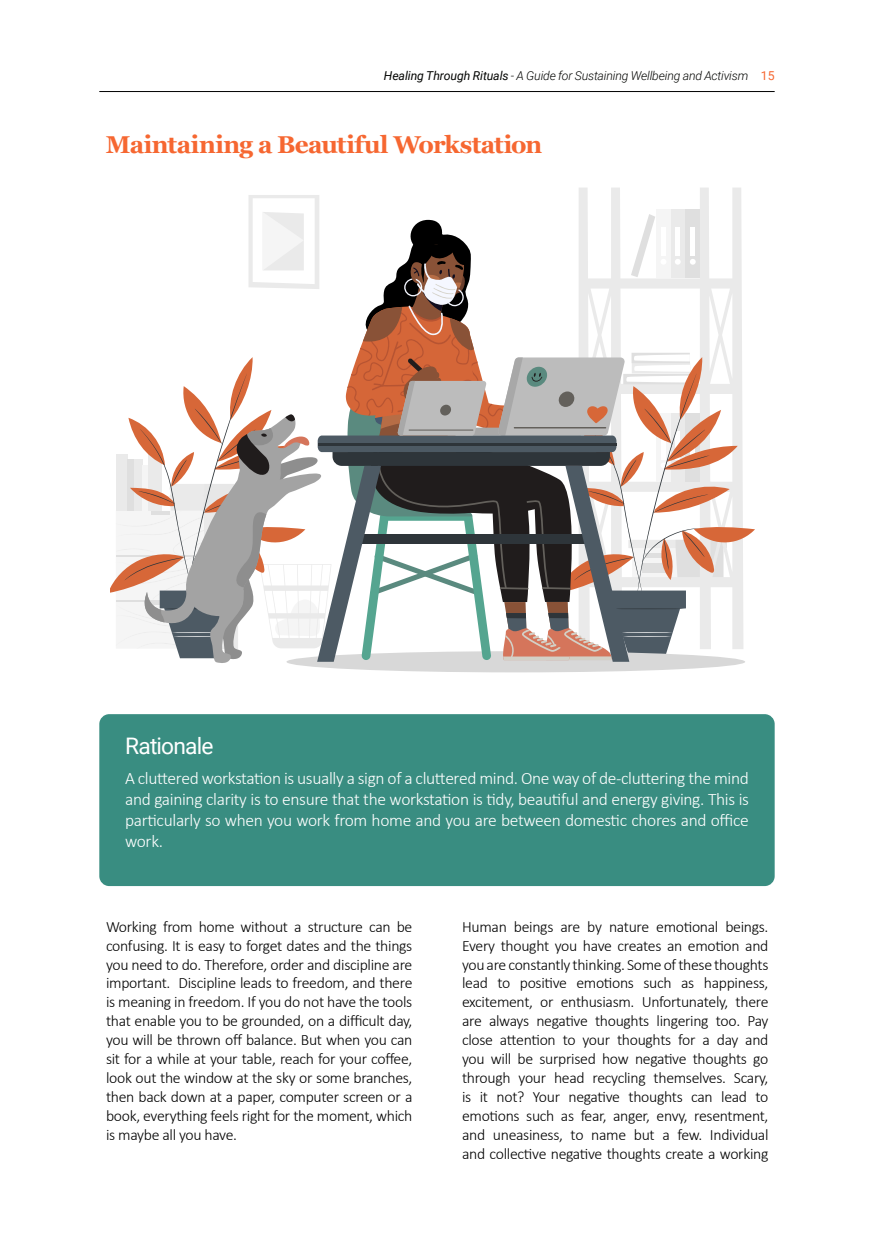
<style>
.page{position:relative;width:874px;height:1241px;background:#fff}
.page>*{position:absolute;margin:0;border:0;box-sizing:border-box;transform-origin:0 0}
.t1{font:700 24.32px "Georgia";letter-spacing:-.02em;color:#f66731}
.t2{font:22.75px "Roboto";letter-spacing:-.035em;color:#fff}
.t3{font:300 17.5px/21px "Calibri";letter-spacing:-.02em;color:#fff;text-align:justify}
.t4{font:300 15.75px/18.9px "Calibri";letter-spacing:-.02em;color:#000;text-align:justify}
.t5{font:italic 300 12.25px "Roboto";letter-spacing:-.015em;color:#040503}
.s1{font-weight:400}
.s2{font-weight:400;font-style:normal;color:#f66731}
</style>
<div class="page">
<div style="left:99px;top:714px;width:675px;height:171px;background:#398d81;border-radius:10px"></div>
<div style="left:286px;top:651px;width:458px;height:21px;background:#d8d8d8;border-radius:50%"></div>
<svg style="left:111px;top:195px;width:643px;height:469px"></svg>
<hr style="left:99px;top:91px;width:675px;height:1px;background:#000">
<p class="t5" style="left:384px;top:67px;width:392px"><span class="s1">Healing Through Rituals</span> - A Guide for Sustaining Wellbeing and Activism <span class="s2">15</span></p>
<h1 class="t1" style="left:106px;top:126px;width:438px">Maintaining a Beautiful Workstation</h1>
<h2 class="t2" style="left:125px;top:729px;width:90px">Rationale</h2>
<p class="t3" style="left:125px;top:767px;width:625px">A cluttered workstation is usually a sign of a cluttered mind. One way of de-cluttering the mind and gaining clarity is to ensure that the workstation is tidy, beautiful and energy giving. This is particularly so when you work from home and you are between domestic chores and office work.</p>
<p class="t4" style="left:106px;top:916px;width:308px">Working from home without a structure can be confusing. It is easy to forget dates and the things you need to do. Therefore, order and discipline are important. Discipline leads to freedom, and there is meaning in freedom. If you do not have the tools that enable you to be grounded, on a difficult day, you will be thrown off balance. But when you can sit for a while at your table, reach for your coffee, look out the window at the sky or some branches, then back down at a paper, computer screen or a book, everything feels right for the moment, which is maybe all you have.</p>
<p class="t4" style="left:462px;top:916px;width:308px">Human beings are by nature emotional beings.<br>Every thought you have creates an emotion and you are constantly thinking. Some of these thoughts lead to positive emotions such as happiness, excitement, or enthusiasm. Unfortunately, there are always negative thoughts lingering too. Pay close attention to your thoughts for a day and you will be surprised how negative thoughts go through your head recycling themselves. Scary, is it not? Your negative thoughts can lead to emotions such as fear, anger, envy, resentment, and uneasiness, to name but a few. Individual and collective negative thoughts create a working</p>
</div>
